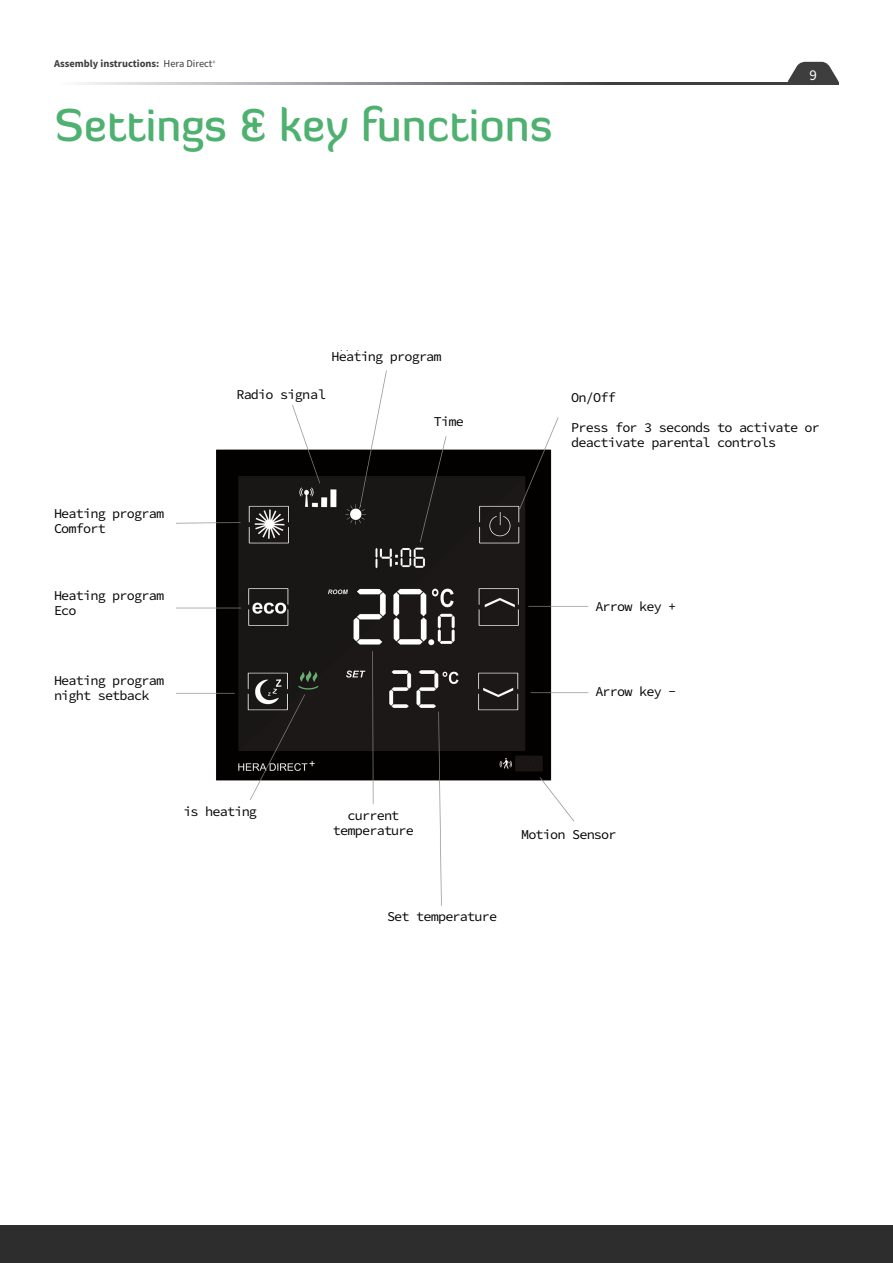
<style>
.page{position:relative;width:893px;height:1263px;background:#fff}
.page>*{position:absolute;margin:0;border:0;box-sizing:border-box;transform-origin:0 0}
.t1{font:500 45px "Diavlo";color:#4eb170}
.t2{font:15px "Source Sans Pro";color:#fff}
.Quotation_Style_1{font:13.5px/15px "Source Code Variable";letter-spacing:-.06em;color:#040503}
.t3{font:700 10.5px "Source Sans Pro";color:#3e3e3f}
.s1{font-weight:400}
</style>
<div class="page">
<svg style="left:787px;top:62px;width:52px;height:20px"></svg>
<svg style="left:82px;top:82px;width:757px;height:3px;background:#7d7e80"></svg>
<div style="left:0;top:1225px;width:893px;height:38px;background:#2d2d2e"></div>
<img style="left:176px;top:350px;width:413px;height:556px">
<div style="left:236px;top:388px;width:92px;height:14px;background:#fff"></div>
<div style="left:521px;top:829px;width:112px;height:13px;background:#fff"></div>
<div style="left:332px;top:351px;width:179px;height:13px;background:#fff"></div>
<div style="left:309px;top:810px;width:129px;height:34px;background:#fff"></div>
<div style="left:384px;top:416px;width:130px;height:11px;background:#fff"></div>
<div style="left:571px;top:392px;width:268px;height:94px;background:#fff"></div>
<div style="left:183px;top:806px;width:119px;height:38px;background:#fff"></div>
<p class="t3" style="left:54px;top:57px;width:163px">Assembly instructions: <span class="s1">Hera Direct</span><sup>+</sup></p>
<p class="t1" style="left:55px;top:97px;width:499px">Settings &amp; key functions</p>
<p class="t2" style="left:809px;top:65px;width:9px">9</p>
<p class="Quotation_Style_1" style="left:54px;top:506px;width:112px">Heating program</p>
<p class="Quotation_Style_1" style="left:54px;top:521px;width:53px">Comfort</p>
<p class="Quotation_Style_1" style="left:54px;top:588px;width:112px">Heating program</p>
<p class="Quotation_Style_1" style="left:54px;top:603px;width:24px">Eco</p>
<p class="Quotation_Style_1" style="left:54px;top:674px;width:112px">Heating program</p>
<p class="Quotation_Style_1" style="left:54px;top:689px;width:97px">night setback</p>
<p class="Quotation_Style_1" style="left:332px;top:350px;width:112px">Heating program</p>
<p class="Quotation_Style_1" style="left:236px;top:387px;width:91px">Radio signal</p>
<p class="Quotation_Style_1" style="left:434px;top:414px;width:31px">Time</p>
<p class="Quotation_Style_1" style="left:571px;top:390px;width:46px">On/Off</p>
<p class="Quotation_Style_1" style="left:571px;top:420px;width:250px">Press for 3 seconds to activate or deactivate parental controls</p>
<p class="Quotation_Style_1" style="left:595px;top:599px;width:82px">Arrow key +</p>
<p class="Quotation_Style_1" style="left:595px;top:685px;width:82px">Arrow key -</p>
<p class="Quotation_Style_1" style="left:183px;top:804px;width:75px">is heating</p>
<p class="Quotation_Style_1" style="left:348px;top:809px;width:53px">current</p>
<p class="Quotation_Style_1" style="left:333px;top:824px;width:82px">temperature</p>
<p class="Quotation_Style_1" style="left:521px;top:827px;width:97px">Motion Sensor</p>
<p class="Quotation_Style_1" style="left:387px;top:910px;width:112px">Set temperature</p>
</div>
